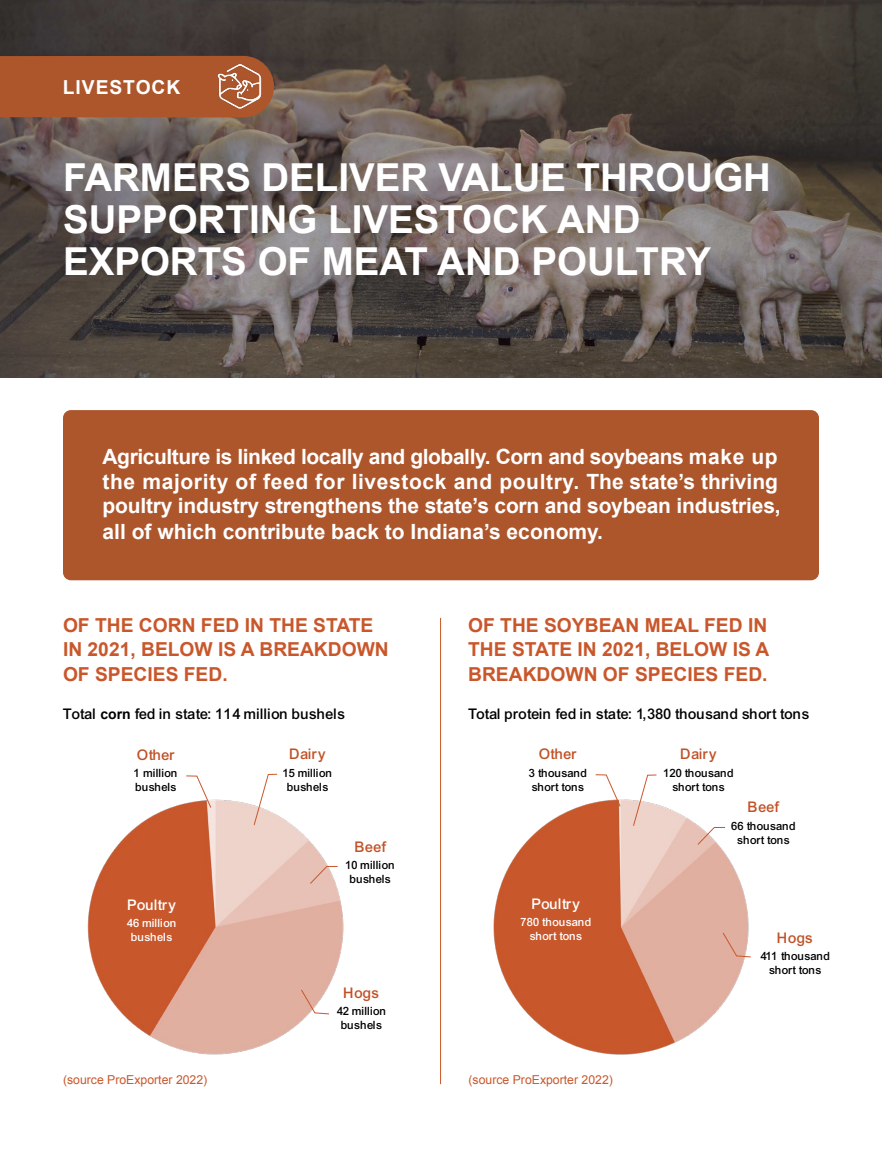
<style>
.page{position:relative;width:882px;height:1166px;background:#fff}
.page>*{position:absolute;margin:0;border:0;box-sizing:border-box;transform-origin:0 0}
.t1{font:700 38.5px/42px "Arial";color:#fff}
.t2{font:700 21px/24.7px "Arial";letter-spacing:-.01em;color:#fff}
.t3{font:700 19.25px/24.5px "Arial";color:#c9572b;text-align:justify}
.t4{font:700 19.25px "Arial";letter-spacing:.05em;color:#fff}
.t5{font:15.75px "Arial Mdm";color:#000}
.t6{font:15.75px "Arial Mdm";color:#c15228}
.t7{font:15.75px "Arial Mdm";color:#fff}
.t8{font:12.25px/14px "Arial Mdm";color:#000;text-align:center}
.t9{font:12.25px "Arial";color:#c9572b}
.t10{font:12.25px/14px "Arial Mdm";color:#fff;text-align:center}
.s1{font-family:"Arial";font-weight:700;font-size:14px}
</style>
<div class="page">
<div style="left:63px;top:410px;width:756px;height:170px;background:#ad562c;border-radius:8px"></div>
<svg style="left:0;top:0;width:882px;height:377px;background:#5b524d"></svg>
<hr style="left:440px;top:618px;width:1px;height:466px;background:#c9572b">
<div style="left:0;top:56px;width:274px;height:61px;background:#ad562c"></div>
<img style="left:217px;top:64px;width:45px;height:45px">
<img style="left:493px;top:799px;width:258px;height:256px">
<svg style="left:633px;top:774px;width:24px;height:52px"></svg>
<svg style="left:697px;top:827px;width:29px;height:18px"></svg>
<svg style="left:723px;top:932px;width:28px;height:25px"></svg>
<svg style="left:595px;top:774px;width:26px;height:33px"></svg>
<img style="left:87px;top:799px;width:257px;height:256px">
<svg style="left:254px;top:773px;width:24px;height:52px"></svg>
<svg style="left:310px;top:866px;width:28px;height:18px"></svg>
<svg style="left:301px;top:989px;width:28px;height:25px"></svg>
<svg style="left:186px;top:775px;width:25px;height:33px"></svg>
<p class="t4" style="left:63px;top:76px;width:119px">LIVESTOCK</p>
<h1 class="t1" style="left:63px;top:158px;width:710px">FARMERS DELIVER VALUE THROUGH<br>SUPPORTING LIVESTOCK AND<br>EXPORTS OF MEAT AND POULTRY</h1>
<p class="t2" style="left:103px;top:445px;width:680px">Agriculture is linked locally and globally. Corn and soybeans make up the majority of feed for livestock and poultry. The state’s thriving poultry industry strengthens the state’s corn and soybean industries, all of which contribute back to Indiana’s economy.</p>
<p class="t3" style="left:63px;top:613px;width:327px;text-align:left">OF THE CORN FED IN THE STATE<br>IN 2021, BELOW IS A BREAKDOWN<br>OF SPECIES FED.</p>
<p class="t5" style="left:63px;top:704px;width:284px">Total <span class="s1">corn</span> fed in state: 114 million bushels</p>
<p class="t6" style="left:290px;top:745px;width:37px">Dairy</p>
<p class="t8" style="left:284px;top:766px;width:51px">15 million bushels</p>
<p class="t6" style="left:138px;top:745px;width:39px">Other</p>
<p class="t8" style="left:135px;top:766px;width:45px;text-align:left">1 million bushels</p>
<p class="t7" style="left:128px;top:896px;width:49px">Poultry</p>
<p class="t10" style="left:127px;top:916px;width:51px">46 million bushels</p>
<p class="t6" style="left:355px;top:837px;width:32px">Beef</p>
<p class="t8" style="left:346px;top:858px;width:51px">10 million bushels</p>
<p class="t6" style="left:344px;top:983px;width:37px">Hogs</p>
<p class="t8" style="left:337px;top:1004px;width:51px">42 million bushels</p>
<p class="t3" style="left:468px;top:613px;width:303px">OF THE SOYBEAN MEAL FED IN THE STATE IN 2021, BELOW IS A BREAKDOWN OF SPECIES FED.</p>
<p class="t5" style="left:469px;top:705px;width:343px">Total protein fed in state: 1,380 thousand short tons</p>
<p class="t6" style="left:540px;top:745px;width:39px">Other</p>
<p class="t8" style="left:529px;top:766px;width:60px;text-align:left">3 thousand short tons</p>
<p class="t6" style="left:681px;top:745px;width:37px">Dairy</p>
<p class="t8" style="left:664px;top:766px;width:72px">120 thousand short tons</p>
<p class="t7" style="left:532px;top:895px;width:49px">Poultry</p>
<p class="t10" style="left:521px;top:915px;width:72px">780 thousand short tons</p>
<p class="t6" style="left:748px;top:798px;width:32px">Beef</p>
<p class="t8" style="left:732px;top:819px;width:66px">66 thousand short tons</p>
<p class="t6" style="left:778px;top:928px;width:37px">Hogs</p>
<p class="t8" style="left:761px;top:949px;width:71px">411 thousand short tons</p>
<p class="t9" style="left:63px;top:1071px;width:146px">(source ProExporter 2022)</p>
<p class="t9" style="left:469px;top:1071px;width:146px">(source ProExporter 2022)</p>
</div>
